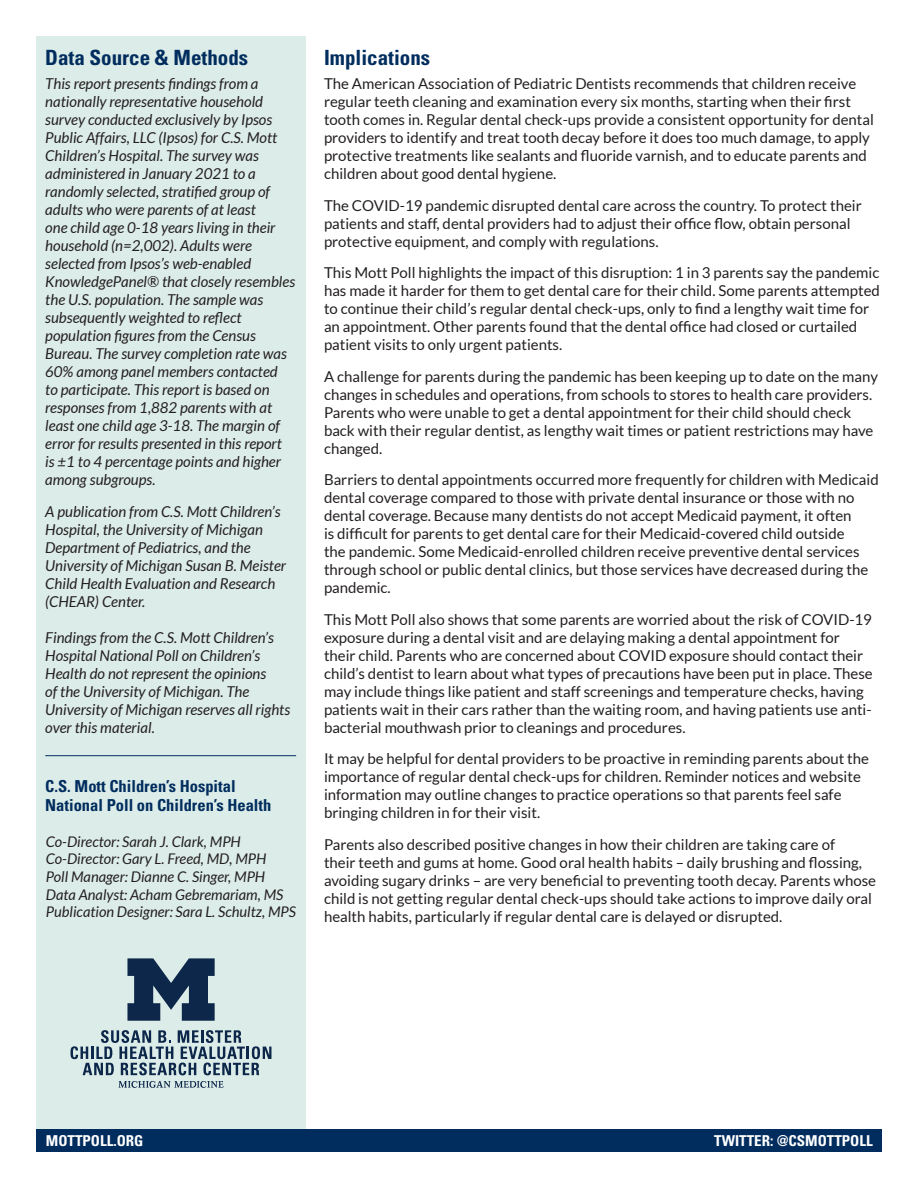
<style>
.page{position:relative;width:918px;height:1188px;background:#fff}
.page>*{position:absolute;margin:0;border:0;box-sizing:border-box;transform-origin:0 0}
.t1{font:700 condensed 21px "Univers";color:#002d5e}
.t2{font:700 condensed 16.5px "Univers";color:#002d5e}
.t3{font:15px/18px "Lato";color:#231f20}
.t4{font:italic 15px/18px "Lato";color:#231f20}
.t5{font:700 condensed 15px "Univers";color:#fff}
.t6{font:italic 14.7px/17.7px "Lato";color:#231f20}
</style>
<div class="page">
<div style="left:36px;top:36px;width:270px;height:1112px;background:#dcece8"></div>
<div style="left:36px;top:1129px;width:846px;height:23px;background:#002d5e"></div>
<hr style="left:45px;top:755px;width:251px;height:1px;background:#002d5e">
<svg style="left:71px;top:1030px;width:200px;height:45px"></svg>
<svg style="left:118px;top:1081px;width:105px;height:7px"></svg>
<svg style="left:127px;top:958px;width:88px;height:63px"></svg>
<p class="t1" style="left:45px;top:45px;width:204px">Data Source &amp; Methods</p>
<p class="t4" style="left:45px;top:75px;width:251px">This report presents findings from a nationally representative household survey conducted exclusively by Ipsos Public Affairs, LLC (Ipsos) for C.S. Mott Children’s Hospital. The survey was administered in January 2021 to a randomly selected, stratified group of adults who were parents of at least<br>one child age 0-18 years living in their household (n=2,002). Adults were selected from Ipsos’s web-enabled KnowledgePanel® that closely resembles the U.S. population. The sample was subsequently weighted to reflect population figures from the Census Bureau. The survey completion rate was 60% among panel members contacted<br>to participate. This report is based on responses from 1,882 parents with at least one child age 3-18. The margin of error for results presented in this report<br>is ±1 to 4 percentage points and higher among subgroups.</p>
<p class="t4" style="left:45px;top:503px;width:242px">A publication from C.S. Mott Children’s Hospital, the University of Michigan Department of Pediatrics, and the University of Michigan Susan B. Meister Child Health Evaluation and Research (CHEAR) Center.</p>
<p class="t4" style="left:45px;top:629px;width:247px">Findings from the C.S. Mott Children’s Hospital National Poll on Children’s Health do not represent the opinions<br>of the University of Michigan. The University of Michigan reserves all rights over this material.</p>
<p class="t2" style="left:45px;top:776px;width:192px">C.S. Mott Children’s Hospital</p>
<p class="t2" style="left:45px;top:796px;width:228px">National Poll on Children’s Health</p>
<p class="t6" style="left:46px;top:833px;width:252px">Co-Director: Sarah J. Clark, MPH Co-Director: Gary L. Freed, MD, MPH<br>Poll Manager: Dianne C. Singer, MPH Data Analyst: Acham Gebremariam, MS Publication Designer: Sara L. Schultz, MPS</p>
<p class="t1" style="left:324px;top:45px;width:108px">Implications</p>
<p class="t3" style="left:324px;top:75px;width:552px">The American Association of Pediatric Dentists recommends that children receive regular teeth cleaning and examination every six months, starting when their first tooth comes in. Regular dental check-ups provide a consistent opportunity for dental providers to identify and treat tooth decay before it does too much damage, to apply protective treatments like sealants and fluoride varnish, and to educate parents and children about good dental hygiene.</p>
<p class="t3" style="left:324px;top:196px;width:539px">The COVID-19 pandemic disrupted dental care across the country. To protect their patients and staff, dental providers had to adjust their office flow, obtain personal protective equipment, and comply with regulations.</p>
<p class="t3" style="left:324px;top:264px;width:558px">This Mott Poll highlights the impact of this disruption: 1 in 3 parents say the pandemic has made it harder for them to get dental care for their child. Some parents attempted to continue their child’s regular dental check-ups, only to find a lengthy wait time for an appointment. Other parents found that the dental office had closed or curtailed patient visits to only urgent patients.</p>
<p class="t3" style="left:324px;top:367px;width:556px">A challenge for parents during the pandemic has been keeping up to date on the many changes in schedules and operations, from schools to stores to health care providers.<br>Parents who were unable to get a dental appointment for their child should check back with their regular dentist, as lengthy wait times or patient restrictions may have changed.</p>
<p class="t3" style="left:324px;top:471px;width:556px">Barriers to dental appointments occurred more frequently for children with Medicaid dental coverage compared to those with private dental insurance or those with no dental coverage. Because many dentists do not accept Medicaid payment, it often<br>is difficult for parents to get dental care for their Medicaid-covered child outside<br>the pandemic. Some Medicaid-enrolled children receive preventive dental services through school or public dental clinics, but those services have decreased during the pandemic.</p>
<p class="t3" style="left:324px;top:610px;width:550px">This Mott Poll also shows that some parents are worried about the risk of COVID-19 exposure during a dental visit and are delaying making a dental appointment for their child. Parents who are concerned about COVID exposure should contact their child’s dentist to learn about what types of precautions have been put in place. These may include things like patient and staff screenings and temperature checks, having patients wait in their cars rather than the waiting room, and having patients use anti&shy;bacterial mouthwash prior to cleanings and procedures.</p>
<p class="t3" style="left:324px;top:750px;width:547px">It may be helpful for dental providers to be proactive in reminding parents about the importance of regular dental check-ups for children. Reminder notices and website information may outline changes to practice operations so that parents feel safe bringing children in for their visit.</p>
<p class="t3" style="left:324px;top:835px;width:554px">Parents also described positive changes in how their children are taking care of<br>their teeth and gums at home. Good oral health habits – daily brushing and flossing, avoiding sugary drinks – are very beneficial to preventing tooth decay. Parents whose child is not getting regular dental check-ups should take actions to improve daily oral health habits, particularly if regular dental care is delayed or disrupted.</p>
<p class="t5" style="left:46px;top:1132px;width:99px">MOTTPOLL.ORG</p>
<p class="t5" style="left:714px;top:1132px;width:160px">TWITTER: @CSMOTTPOLL</p>
</div>
